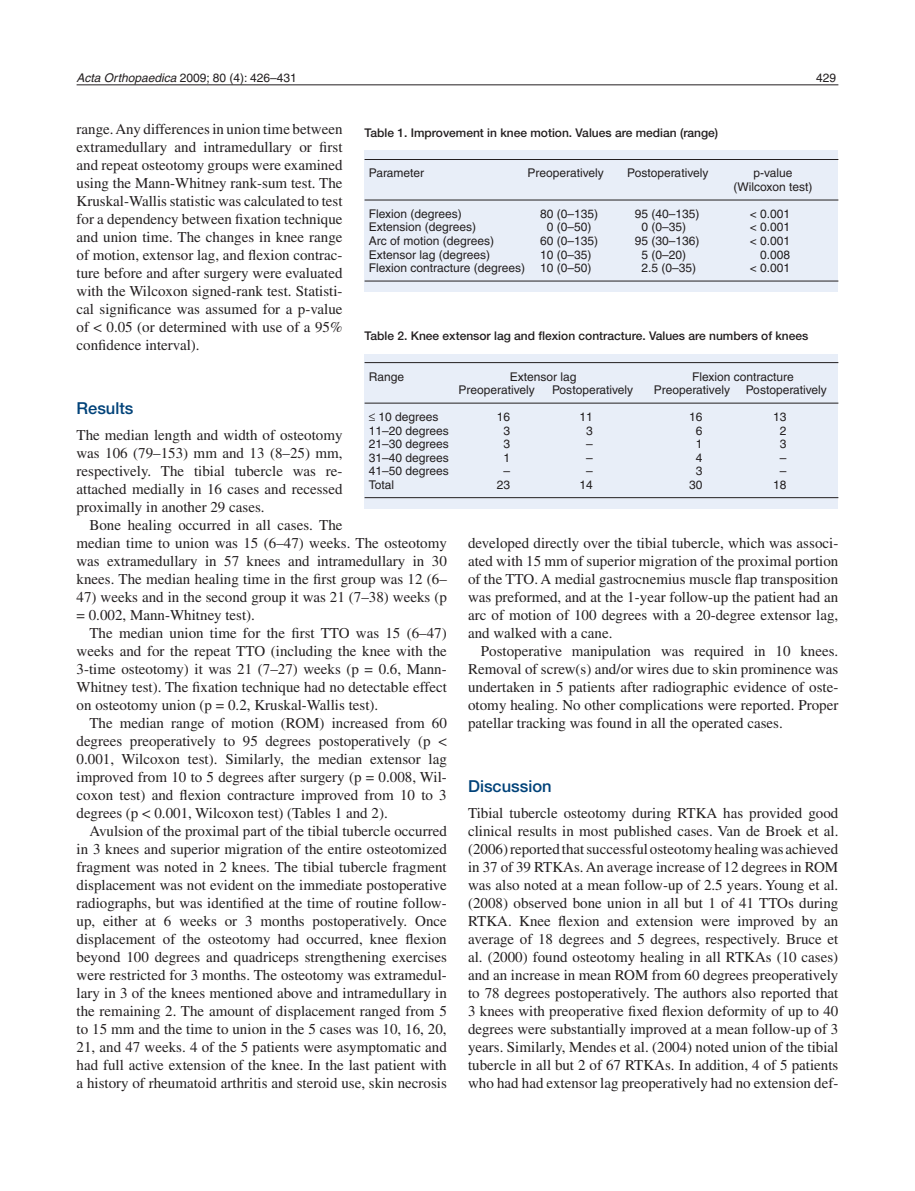
<style>
.page{position:relative;width:915px;height:1191px;background:#fff}
.page>*{position:absolute;margin:0;border:0;box-sizing:border-box;transform-origin:0 0}
._2-Rubrik{font:500 16.5px "Helvetica Neue";color:#004279}
._5-Brödtext{font:15px/18px "Times";color:#231f20;text-align:justify}
._4-Brödstart{font:15px/18px "Times";color:#231f20;text-align:justify}
.Tabelltext{font:12px "Helvetica";color:#231f20}
._9-Tabellhuvud{font:500 12px "Helvetica Neue";color:#231f20}
.s1{font-style:italic}
</style>
<div class="page">
<hr style="left:77px;top:85px;width:761px;height:1px;background:#231f20">
<div style="left:364px;top:354px;width:474px;height:155px;background:#e8eef8"></div>
<hr style="left:364px;top:362px;width:474px;height:1px;background:#231f20">
<hr style="left:364px;top:403px;width:474px;height:1px;background:#231f20">
<hr style="left:364px;top:497px;width:474px;height:1px;background:#231f20">
<div style="left:364px;top:150px;width:474px;height:141px;background:#e8eef8"></div>
<hr style="left:364px;top:159px;width:474px;height:1px;background:#231f20">
<hr style="left:364px;top:200px;width:474px;height:1px;background:#231f20">
<hr style="left:364px;top:281px;width:474px;height:1px;background:#231f20">
<p class="Tabelltext" style="left:77px;top:71px;width:222px"><span class="s1">Acta Orthopaedica</span> 2009; 80 (4): 426–431</p>
<p class="Tabelltext" style="left:816px;top:71px;width:22px">429</p>
<p class="_4-Brödstart" style="left:77px;top:119px;width:267px">range. Any differences in union time between extramedullary and intramedullary or first and repeat osteotomy groups were examined using the Mann-Whitney rank-sum test. The Kruskal-Wallis statistic was calculated to test for a dependency between fixation technique and union time. The changes in knee range of motion, extensor lag, and flexion contrac&shy;ture before and after surgery were evaluated with the Wilcoxon signed-rank test. Statisti&shy;cal significance was assumed for a p-value of &lt; 0.05 (or determined with use of a 95% confidence interval).</p>
<p class="_2-Rubrik" style="left:77px;top:398px;width:58px">Results</p>
<p class="_4-Brödstart" style="left:77px;top:425px;width:267px">The median length and width of osteotomy was 106 (79–153) mm and 13 (8–25) mm, respectively. The tibial tubercle was re&shy;attached medially in 16 cases and recessed proximally in another 29 cases.</p>
<p class="_5-Brödtext" style="left:89px;top:515px;width:255px">Bone healing occurred in all cases. The</p>
<p class="_9-Tabellhuvud" style="left:364px;top:125px;width:355px">Table 1. Improvement in knee motion. Values are median (range)</p>
<p class="Tabelltext" style="left:369px;top:166px;width:57px">Parameter</p>
<p class="Tabelltext" style="left:527px;top:166px;width:78px">Preoperatively</p>
<p class="Tabelltext" style="left:627px;top:166px;width:83px">Postoperatively</p>
<p class="Tabelltext" style="left:753px;top:166px;width:41px">p-value</p>
<p class="Tabelltext" style="left:733px;top:180px;width:80px">(Wilcoxon test)</p>
<p class="Tabelltext" style="left:369px;top:207px;width:94px">Flexion (degrees)</p>
<p class="Tabelltext" style="left:540px;top:207px;width:60px">80 (0–135)</p>
<p class="Tabelltext" style="left:634px;top:207px;width:66px">95 (40–135)</p>
<p class="Tabelltext" style="left:749px;top:207px;width:42px">&lt; 0.001</p>
<p class="Tabelltext" style="left:369px;top:220px;width:109px">Extension (degrees)</p>
<p class="Tabelltext" style="left:546px;top:220px;width:46px">0 (0–50)</p>
<p class="Tabelltext" style="left:641px;top:220px;width:46px">0 (0–35)</p>
<p class="Tabelltext" style="left:749px;top:220px;width:42px">&lt; 0.001</p>
<p class="Tabelltext" style="left:369px;top:234px;width:127px">Arc of motion (degrees)</p>
<p class="Tabelltext" style="left:540px;top:234px;width:60px">60 (0–135)</p>
<p class="Tabelltext" style="left:634px;top:234px;width:66px">95 (30–136)</p>
<p class="Tabelltext" style="left:749px;top:234px;width:42px">&lt; 0.001</p>
<p class="Tabelltext" style="left:369px;top:247px;width:123px">Extensor lag (degrees)</p>
<p class="Tabelltext" style="left:540px;top:247px;width:53px">10 (0–35)</p>
<p class="Tabelltext" style="left:641px;top:247px;width:46px">5 (0–20)</p>
<p class="Tabelltext" style="left:760px;top:247px;width:32px">0.008</p>
<p class="Tabelltext" style="left:369px;top:261px;width:158px">Flexion contracture (degrees)</p>
<p class="Tabelltext" style="left:540px;top:261px;width:53px">10 (0–50)</p>
<p class="Tabelltext" style="left:641px;top:261px;width:56px">2.5 (0–35)</p>
<p class="Tabelltext" style="left:749px;top:261px;width:42px">&lt; 0.001</p>
<p class="_9-Tabellhuvud" style="left:364px;top:329px;width:445px">Table 2. Knee extensor lag and flexion contracture. Values are numbers of knees</p>
<p class="Tabelltext" style="left:369px;top:369px;width:37px">Range</p>
<p class="Tabelltext" style="left:509px;top:369px;width:68px">Extensor lag</p>
<p class="Tabelltext" style="left:691px;top:369px;width:103px">Flexion contracture</p>
<p class="Tabelltext" style="left:458px;top:383px;width:78px">Preoperatively</p>
<p class="Tabelltext" style="left:552px;top:383px;width:83px">Postoperatively</p>
<p class="Tabelltext" style="left:653px;top:383px;width:78px">Preoperatively</p>
<p class="Tabelltext" style="left:745px;top:383px;width:83px">Postoperatively</p>
<p class="Tabelltext" style="left:369px;top:410px;width:71px">≤ 10 degrees</p>
<p class="Tabelltext" style="left:496px;top:410px;width:15px">16</p>
<p class="Tabelltext" style="left:579px;top:410px;width:15px">11</p>
<p class="Tabelltext" style="left:688px;top:410px;width:15px">16</p>
<p class="Tabelltext" style="left:772px;top:410px;width:15px">13</p>
<p class="Tabelltext" style="left:369px;top:423px;width:81px">11–20 degrees</p>
<p class="Tabelltext" style="left:503px;top:423px;width:8px">3</p>
<p class="Tabelltext" style="left:586px;top:423px;width:8px">3</p>
<p class="Tabelltext" style="left:695px;top:423px;width:8px">6</p>
<p class="Tabelltext" style="left:779px;top:423px;width:8px">2</p>
<p class="Tabelltext" style="left:369px;top:437px;width:81px">21–30 degrees</p>
<p class="Tabelltext" style="left:503px;top:437px;width:8px">3</p>
<p class="Tabelltext" style="left:586px;top:437px;width:8px">–</p>
<p class="Tabelltext" style="left:695px;top:437px;width:8px">1</p>
<p class="Tabelltext" style="left:779px;top:437px;width:8px">3</p>
<p class="Tabelltext" style="left:369px;top:450px;width:81px">31–40 degrees</p>
<p class="Tabelltext" style="left:503px;top:450px;width:8px">1</p>
<p class="Tabelltext" style="left:586px;top:450px;width:8px">–</p>
<p class="Tabelltext" style="left:695px;top:450px;width:8px">4</p>
<p class="Tabelltext" style="left:779px;top:450px;width:8px">–</p>
<p class="Tabelltext" style="left:369px;top:464px;width:81px">41–50 degrees</p>
<p class="Tabelltext" style="left:503px;top:464px;width:8px">–</p>
<p class="Tabelltext" style="left:586px;top:464px;width:8px">–</p>
<p class="Tabelltext" style="left:695px;top:464px;width:8px">3</p>
<p class="Tabelltext" style="left:779px;top:464px;width:8px">–</p>
<p class="Tabelltext" style="left:369px;top:477px;width:27px">Total</p>
<p class="Tabelltext" style="left:496px;top:477px;width:15px">23</p>
<p class="Tabelltext" style="left:579px;top:477px;width:15px">14</p>
<p class="Tabelltext" style="left:688px;top:477px;width:15px">30</p>
<p class="Tabelltext" style="left:772px;top:477px;width:15px">18</p>
<p class="_5-Brödtext" style="left:77px;top:533px;width:371px">median time to union was 15 (6–47) weeks. The osteotomy was extramedullary in 57 knees and intramedullary in 30 knees. The median healing time in the first group was 12 (6–</p>
<p class="_5-Brödtext" style="left:77px;top:587px;width:371px">47) weeks and in the second group it was 21 (7–38) weeks (p = 0.002, Mann-Whitney test).</p>
<p class="_5-Brödtext" style="left:77px;top:623px;width:371px;text-indent:13px">The median union time for the first TTO was 15 (6–47) weeks and for the repeat TTO (including the knee with the 3-time osteotomy) it was 21 (7–27) weeks (p = 0.6, Mann-Whitney test). The fixation technique had no detectable effect on osteotomy union (p = 0.2, Kruskal-Wallis test).</p>
<p class="_5-Brödtext" style="left:77px;top:713px;width:371px;text-indent:13px">The median range of motion (ROM) increased from 60 degrees preoperatively to 95 degrees postoperatively (p &lt; 0.001, Wilcoxon test). Similarly, the median extensor lag improved from 10 to 5 degrees after surgery (p = 0.008, Wil&shy;coxon test) and flexion contracture improved from 10 to 3 degrees (p &lt; 0.001, Wilcoxon test) (Tables 1 and 2).</p>
<p class="_5-Brödtext" style="left:77px;top:821px;width:371px;text-indent:13px">Avulsion of the proximal part of the tibial tubercle occurred in 3 knees and superior migration of the entire osteotomized fragment was noted in 2 knees. The tibial tubercle fragment displacement was not evident on the immediate postoperative radiographs, but was identified at the time of routine follow&shy;up, either at 6 weeks or 3 months postoperatively. Once displacement of the osteotomy had occurred, knee flexion beyond 100 degrees and quadriceps strengthening exercises were restricted for 3 months. The osteotomy was extramedul&shy;lary in 3 of the knees mentioned above and intramedullary in the remaining 2. The amount of displacement ranged from 5 to 15 mm and the time to union in the 5 cases was 10, 16, 20, 21, and 47 weeks. 4 of the 5 patients were asymptomatic and had full active extension of the knee. In the last patient with a history of rheumatoid arthritis and steroid use, skin necrosis</p>
<p class="_5-Brödtext" style="left:468px;top:533px;width:371px">developed directly over the tibial tubercle, which was associ&shy;ated with 15 mm of superior migration of the proximal portion of the TTO. A medial gastrocnemius muscle flap transposition was preformed, and at the 1-year follow-up the patient had an arc of motion of 100 degrees with a 20-degree extensor lag, and walked with a cane.</p>
<p class="_5-Brödtext" style="left:468px;top:641px;width:371px;text-indent:13px">Postoperative manipulation was required in 10 knees.<br>Removal of screw(s) and/or wires due to skin prominence was undertaken in 5 patients after radiographic evidence of oste&shy;otomy healing. No other complications were reported. Proper patellar tracking was found in all the operated cases.</p>
<p class="_2-Rubrik" style="left:468px;top:776px;width:85px">Discussion</p>
<p class="_4-Brödstart" style="left:468px;top:803px;width:371px">Tibial tubercle osteotomy during RTKA has provided good clinical results in most published cases. Van de Broek et al. (2006) reported that successful osteotomy healing was achieved in 37 of 39 RTKAs. An average increase of 12 degrees in ROM was also noted at a mean follow-up of 2.5 years. Young et al. (2008) observed bone union in all but 1 of 41 TTOs during RTKA. Knee flexion and extension were improved by an average of 18 degrees and 5 degrees, respectively. Bruce et al. (2000) found osteotomy healing in all RTKAs (10 cases) and an increase in mean ROM from 60 degrees preoperatively to 78 degrees postoperatively. The authors also reported that 3 knees with preoperative fixed flexion deformity of up to 40 degrees were substantially improved at a mean follow-up of 3 years. Similarly, Mendes et al. (2004) noted union of the tibial tubercle in all but 2 of 67 RTKAs. In addition, 4 of 5 patients who had had extensor lag preoperatively had no extension def-</p>
</div>
